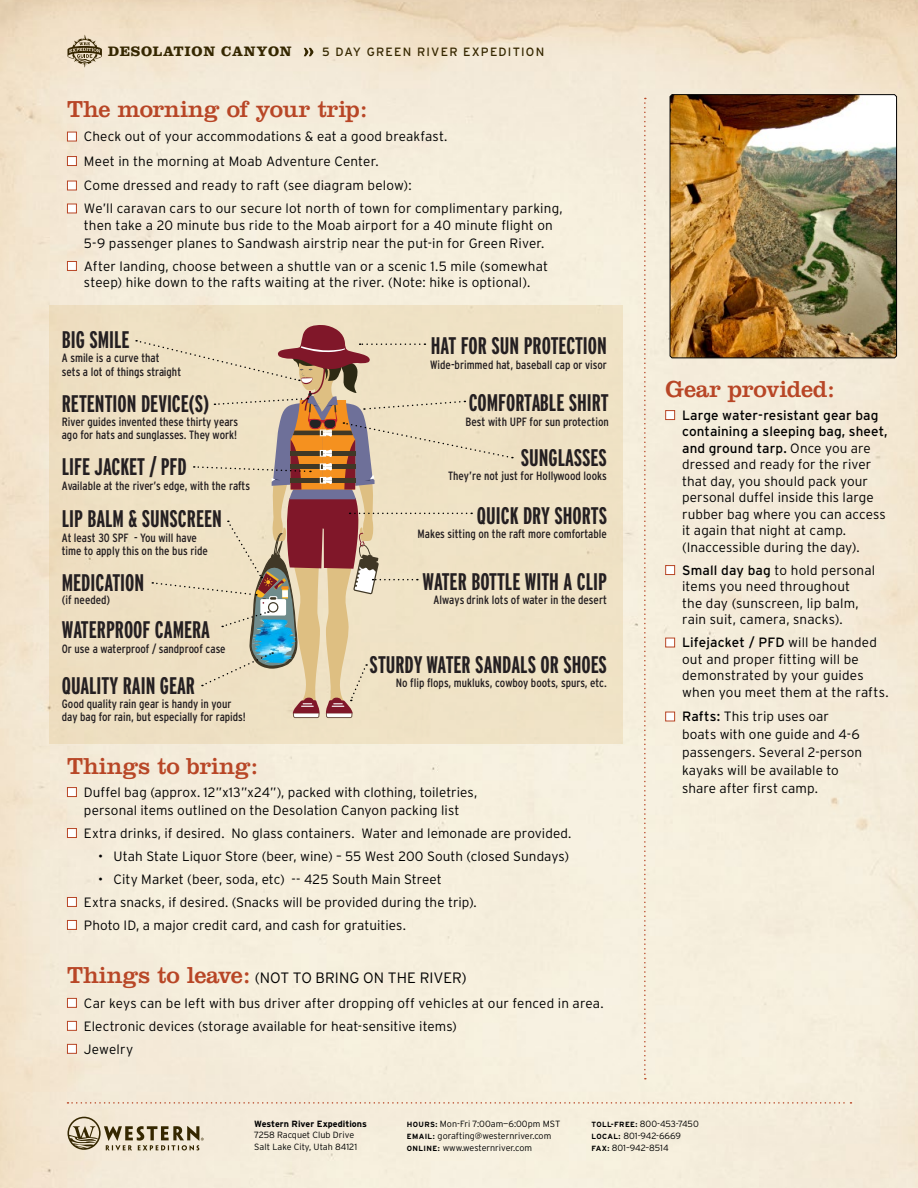
<style>
.page{position:relative;width:918px;height:1188px;background:#fff}
.page>*{position:absolute;margin:0;border:0;box-sizing:border-box;transform-origin:0 0}
.t1{font:700 extra-condensed 24px "Interstate";color:#241f21}
.t2{font:24px "Clarendon";letter-spacing:-.01em;color:#b84626}
.t3{font:300 15px "Interstate";color:#000}
.t4{font:700 14.25px "Clarendon";letter-spacing:.05em;color:#352700}
.t5{font:300 13.5px/16.5px "Interstate";letter-spacing:.01em;color:#000}
.t6{font:condensed 12px/13.5px "Interstate";color:#241f21}
.t7{font:12px "Interstate";letter-spacing:.1em;color:#352700}
.t8{font:300 9px/12px "Interstate";color:#000}
.t9{font:700 9px "Interstate";color:#000}
.s1{font-family:"Clarendon";font-weight:400;font-size:24px;color:#b84626}
.s2{font-weight:400}
.s3{font-weight:700;font-size:7.5px}
</style>
<div class="page">
<img style="left:0;top:0;width:918px;height:1188px">
<svg style="left:304px;top:48px;width:10px;height:8px"></svg>
<svg style="left:68px;top:35px;width:34px;height:33px"></svg>
<svg style="left:67px;top:1117px;width:137px;height:33px;background:#c1b69e"></svg>
<svg style="left:68px;top:1102px;width:783px;height:2px;background:#e9ceb9"></svg>
<svg style="left:644px;top:98px;width:2px;height:981px;background:#eacfbb"></svg>
<img style="left:670px;top:94px;width:227px;height:264px">
<div style="left:67px;top:787px;width:10px;height:10px;background:#fff;border:1px solid #b84626"></div>
<div style="left:67px;top:828px;width:10px;height:10px;background:#fff;border:1px solid #b84626"></div>
<div style="left:67px;top:897px;width:10px;height:10px;background:#fff;border:1px solid #b84626"></div>
<div style="left:67px;top:920px;width:10px;height:10px;background:#fff;border:1px solid #b84626"></div>
<div style="left:67px;top:998px;width:10px;height:10px;background:#fff;border:1px solid #b84626"></div>
<div style="left:67px;top:1021px;width:10px;height:10px;background:#fff;border:1px solid #b84626"></div>
<div style="left:67px;top:1044px;width:10px;height:10px;background:#fff;border:1px solid #b84626"></div>
<div style="left:67px;top:132px;width:10px;height:9px;background:#fff;border:1px solid #b84626"></div>
<div style="left:67px;top:156px;width:10px;height:10px;background:#fff;border:1px solid #b84626"></div>
<div style="left:67px;top:181px;width:10px;height:9px;background:#fff;border:1px solid #b84626"></div>
<div style="left:67px;top:204px;width:10px;height:9px;background:#fff;border:1px solid #b84626"></div>
<div style="left:67px;top:261px;width:10px;height:10px;background:#fff;border:1px solid #b84626"></div>
<div style="left:665px;top:410px;width:10px;height:10px;background:#fff;border:1px solid #b84626"></div>
<div style="left:665px;top:565px;width:10px;height:10px;background:#fff;border:1px solid #b84626"></div>
<div style="left:665px;top:638px;width:10px;height:9px;background:#fff;border:1px solid #b84626"></div>
<div style="left:665px;top:712px;width:10px;height:9px;background:#fff;border:1px solid #b84626"></div>
<div style="left:49px;top:305px;width:573px;height:439px;background:#eee1c4"></div>
<svg style="left:136px;top:325px;width:377px;height:393px"></svg>
<p class="t4" style="left:108px;top:43px;width:185px">DESOLATION CANYON</p>
<p class="t7" style="left:322px;top:45px;width:224px">5 DAY GREEN RIVER EXPEDITION</p>
<h1 class="t2" style="left:67px;top:95px;width:302px">The morning of your trip:</h1>
<p class="t5" style="left:84px;top:124px;width:365px;line-height:24.5px">Check out of your accommodations &amp; eat a good breakfast.<br>Meet in the morning at Moab Adventure Center.<br>Come dressed and ready to raft (see diagram below):</p>
<p class="t5" style="left:84px;top:200px;width:480px">We’ll caravan cars to our secure lot north of town for complimentary parking, then take a 20 minute bus ride to the Moab airport for a 40 minute flight on</p>
<p class="t5" style="left:84px;top:231px;width:466px;line-height:23px">5-9 passenger planes to Sandwash airstrip near the put-in for Green River.<br>After landing, choose between a shuttle van or a scenic 1.5 mile (somewhat</p>
<p class="t5" style="left:84px;top:274px;width:448px">steep) hike down to the rafts waiting at the river. (Note: hike is optional).</p>
<h1 class="t1" style="left:62px;top:326px;width:69px">BIG SMILE</h1>
<p class="t6" style="left:62px;top:351px;width:121px">A smile is a curve that<br>sets a lot of things straight</p>
<h1 class="t1" style="left:62px;top:390px;width:149px">RETENTION DEVICE(S)</h1>
<p class="t6" style="left:62px;top:415px;width:178px">River guides invented these thirty years ago for hats and sunglasses. They work!</p>
<h1 class="t1" style="left:62px;top:453px;width:127px">LIFE JACKET / PFD</h1>
<p class="t6" style="left:62px;top:479px;width:190px">Available at the river’s edge, with the rafts</p>
<h1 class="t1" style="left:62px;top:506px;width:162px">LIP BALM &amp; SUNSCREEN</h1>
<p class="t6" style="left:62px;top:531px;width:148px">At least 30 SPF - You will have time to apply this on the bus ride</p>
<h1 class="t1" style="left:62px;top:570px;width:84px">MEDICATION</h1>
<p class="t6" style="left:62px;top:593px;width:50px">(if needed)</p>
<h1 class="t1" style="left:62px;top:617px;width:150px">WATERPROOF CAMERA</h1>
<p class="t6" style="left:62px;top:642px;width:165px">Or use a waterproof / sandproof case</p>
<h1 class="t1" style="left:62px;top:672px;width:135px">QUALITY RAIN GEAR</h1>
<p class="t6" style="left:62px;top:697px;width:186px">Good quality rain gear is handy in your day bag for rain, but especially for rapids!</p>
<h1 class="t1" style="left:431px;top:332px;width:178px">HAT FOR SUN PROTECTION</h1>
<p class="t6" style="left:430px;top:358px;width:178px">Wide-brimmed hat, baseball cap or visor</p>
<h1 class="t1" style="left:469px;top:389px;width:142px">COMFORTABLE SHIRT</h1>
<p class="t6" style="left:466px;top:415px;width:145px">Best with UPF for sun protection</p>
<h1 class="t1" style="left:521px;top:445px;width:88px">SUNGLASSES</h1>
<p class="t6" style="left:448px;top:469px;width:160px">They’re not just for Hollywood looks</p>
<h1 class="t1" style="left:477px;top:502px;width:132px">QUICK DRY SHORTS</h1>
<p class="t6" style="left:417px;top:526px;width:191px">Makes sitting on the raft more comfortable</p>
<h1 class="t1" style="left:423px;top:569px;width:186px">WATER BOTTLE WITH A CLIP</h1>
<p class="t6" style="left:434px;top:592px;width:175px">Always drink lots of water in the desert</p>
<h1 class="t1" style="left:370px;top:652px;width:239px">STURDY WATER SANDALS OR SHOES</h1>
<p class="t6" style="left:396px;top:675px;width:213px">No flip flops, mukluks, cowboy boots, spurs, etc.</p>
<h1 class="t2" style="left:67px;top:752px;width:192px">Things to bring:</h1>
<p class="t5" style="left:84px;top:783px;width:395px;line-height:18px">Duffel bag (approx. 12”x13”x24”), packed with clothing, toiletries, personal items outlined on the Desolation Canyon packing list</p>
<p class="t5" style="left:84px;top:825px;width:489px">Extra drinks, if desired. No glass containers. Water and lemonade are provided.</p>
<p class="t5" style="left:98px;top:848px;width:472px">• Utah State Liquor Store (beer, wine) – 55 West 200 South (closed Sundays)</p>
<p class="t5" style="left:84px;top:867px;width:394px;line-height:23px;text-indent:14px">• City Market (beer, soda, etc) -- 425 South Main Street<br>Extra snacks, if desired. (Snacks will be provided during the trip).<br>Photo ID, a major credit card, and cash for gratuities.</p>
<p class="t3" style="left:67px;top:969px;width:401px"><span class="s1">Things to leave:</span> (NOT TO BRING ON THE RIVER)</p>
<p class="t5" style="left:84px;top:991px;width:521px;line-height:23px">Car keys can be left with bus driver after dropping off vehicles at our fenced in area.<br>Electronic devices (storage available for heat-sensitive items)<br>Jewelry</p>
<h1 class="t2" style="left:665px;top:375px;width:171px">Gear provided:</h1>
<p class="t5" style="left:682px;top:407px;width:207px"><span class="s2">Large water-resistant gear bag containing a sleeping bag, sheet, and ground tarp.</span> Once you are dressed and ready for the river that day, you should pack your personal duffel inside this large rubber bag where you can access it again that night at camp. (Inaccessible during the day).</p>
<p class="t5" style="left:682px;top:562px;width:195px"><span class="s2">Small day bag</span> to hold personal items you need throughout<br>the day (sunscreen, lip balm, rain suit, camera, snacks).</p>
<p class="t5" style="left:682px;top:634px;width:208px"><span class="s2">Lifejacket / PFD</span> will be handed out and proper fitting will be demonstrated by your guides when you meet them at the rafts.</p>
<p class="t5" style="left:682px;top:707px;width:182px;line-height:18px"><span class="s2">Rafts:</span> This trip uses oar boats with one guide and 4-6 passengers. Several 2-person kayaks will be available to share after first camp.</p>
<p class="t9" style="left:254px;top:1118px;width:114px">Western River Expeditions</p>
<p class="t8" style="left:254px;top:1129px;width:104px">7258 Racquet Club Drive<br>Salt Lake City, Utah 84121</p>
<p class="t8" style="left:407px;top:1117px;width:155px"><span class="s3">HOURS:</span> Mon-Fri 7:00am—6:00pm MST<br><span class="s3">EMAIL:</span> gorafting@westernriver.com<br><span class="s3">ONLINE:</span> www.westernriver.com</p>
<p class="t8" style="left:592px;top:1117px;width:109px"><span class="s3">TOLL-FREE:</span> 800-453-7450<br><span class="s3">LOCAL:</span> 801-942-6669<br><span class="s3">FAX:</span> 801–942–8514</p>
</div>
